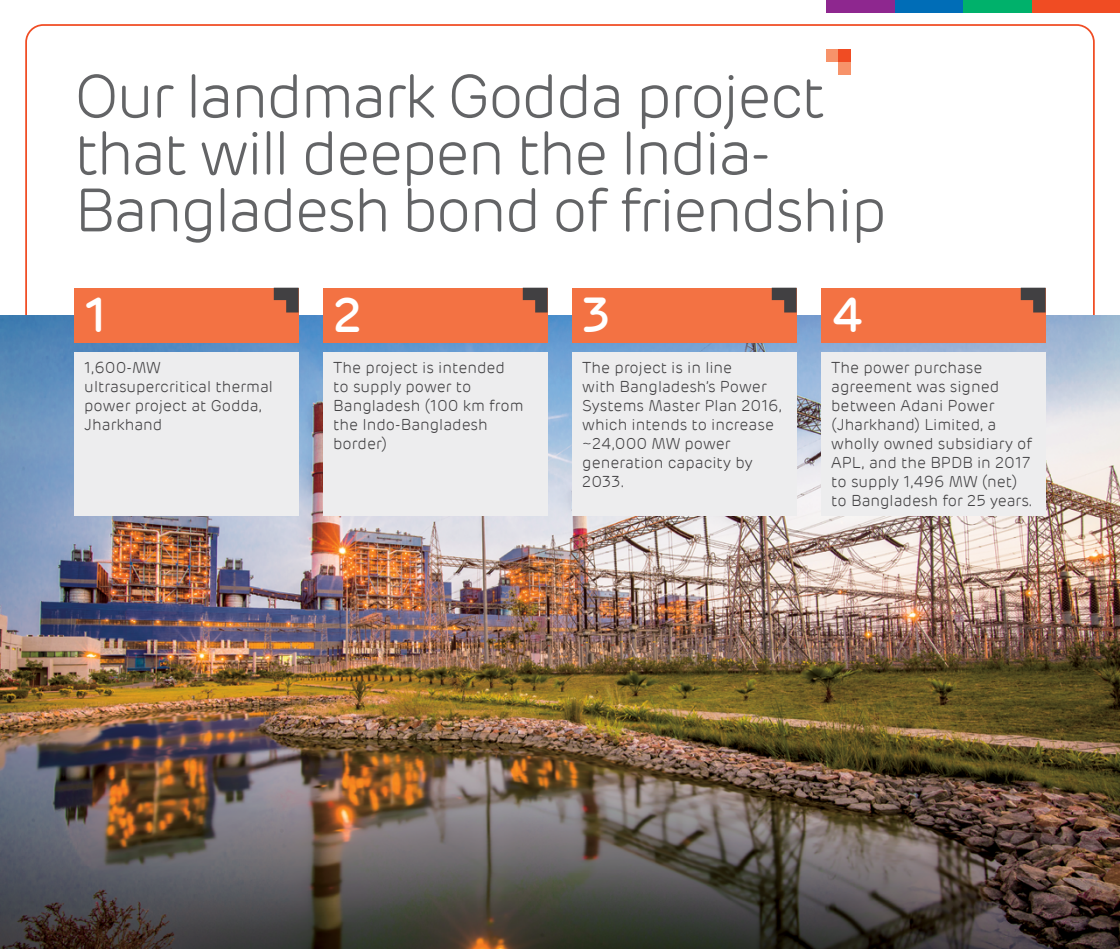
<style>
.page{position:relative;width:1120px;height:949px;background:#fff}
.page>*{position:absolute;margin:0;border:0;box-sizing:border-box;transform-origin:0 0}
.t1{font:300 61.25px/56.9px "Adani";letter-spacing:-.04em;color:#636466}
.t2{font:500 49px "Adani";color:#fff}
.t3{font:300 15.75px/18.9px "Adani";color:#414042}
</style>
<div class="page">
<img style="left:0;top:315px;width:1120px;height:633px">
<div style="left:74px;top:288px;width:225px;height:54px;background:#f37243"></div>
<div style="left:323px;top:288px;width:225px;height:54px;background:#f37243"></div>
<div style="left:572px;top:288px;width:225px;height:54px;background:#f37243"></div>
<div style="left:821px;top:288px;width:225px;height:54px;background:#f37243"></div>
<div style="left:74px;top:352px;width:225px;height:163px;background:#ededee"></div>
<div style="left:323px;top:352px;width:225px;height:163px;background:#ededee"></div>
<div style="left:572px;top:352px;width:225px;height:163px;background:#ededee"></div>
<div style="left:821px;top:352px;width:225px;height:163px;background:#ededee"></div>
<svg style="left:274px;top:288px;width:25px;height:24px"></svg>
<svg style="left:1021px;top:288px;width:25px;height:24px"></svg>
<svg style="left:772px;top:288px;width:25px;height:24px"></svg>
<svg style="left:523px;top:288px;width:25px;height:24px"></svg>
<div style="left:826px;top:50px;width:12px;height:12px;background:#f7936a"></div>
<div style="left:838px;top:50px;width:13px;height:12px;background:#f04c23"></div>
<div style="left:838px;top:62px;width:13px;height:12px;background:#f7936a"></div>
<div style="left:826px;top:0;width:69px;height:12px;background:#8e278f"></div>
<div style="left:895px;top:0;width:68px;height:12px;background:#006db7"></div>
<div style="left:963px;top:0;width:69px;height:12px;background:#00b16b"></div>
<div style="left:1032px;top:0;width:88px;height:12px;background:#f04c23"></div>
<h1 class="t1" style="left:74px;top:69px;width:815px">Our landmark Godda project that will deepen the India-<br>Bangladesh bond of friendship</h1>
<h2 class="t2" style="left:84px;top:285px;width:25px">1</h2>
<h2 class="t2" style="left:333px;top:285px;width:31px">2</h2>
<h2 class="t2" style="left:582px;top:285px;width:31px">3</h2>
<h2 class="t2" style="left:831px;top:285px;width:34px">4</h2>
<p class="t3" style="left:84px;top:359px;width:190px">1,600-MW ultrasupercritical thermal power project at Godda,<br>Jharkhand</p>
<p class="t3" style="left:333px;top:359px;width:192px">The project is intended to supply power to<br>Bangladesh (100 km from the Indo-Bangladesh border)</p>
<p class="t3" style="left:582px;top:359px;width:201px">The project is in line<br>with Bangladesh’s Power<br>Systems Master Plan 2016, which intends to increase ~24,000 MW power generation capacity by<br>2033.</p>
<p class="t3" style="left:831px;top:359px;width:203px">The power purchase agreement was signed between Adani Power (Jharkhand) Limited, a wholly owned subsidiary of<br>APL, and the BPDB in 2017 to supply 1,496 MW (net) to Bangladesh for 25 years.</p>
</div>
